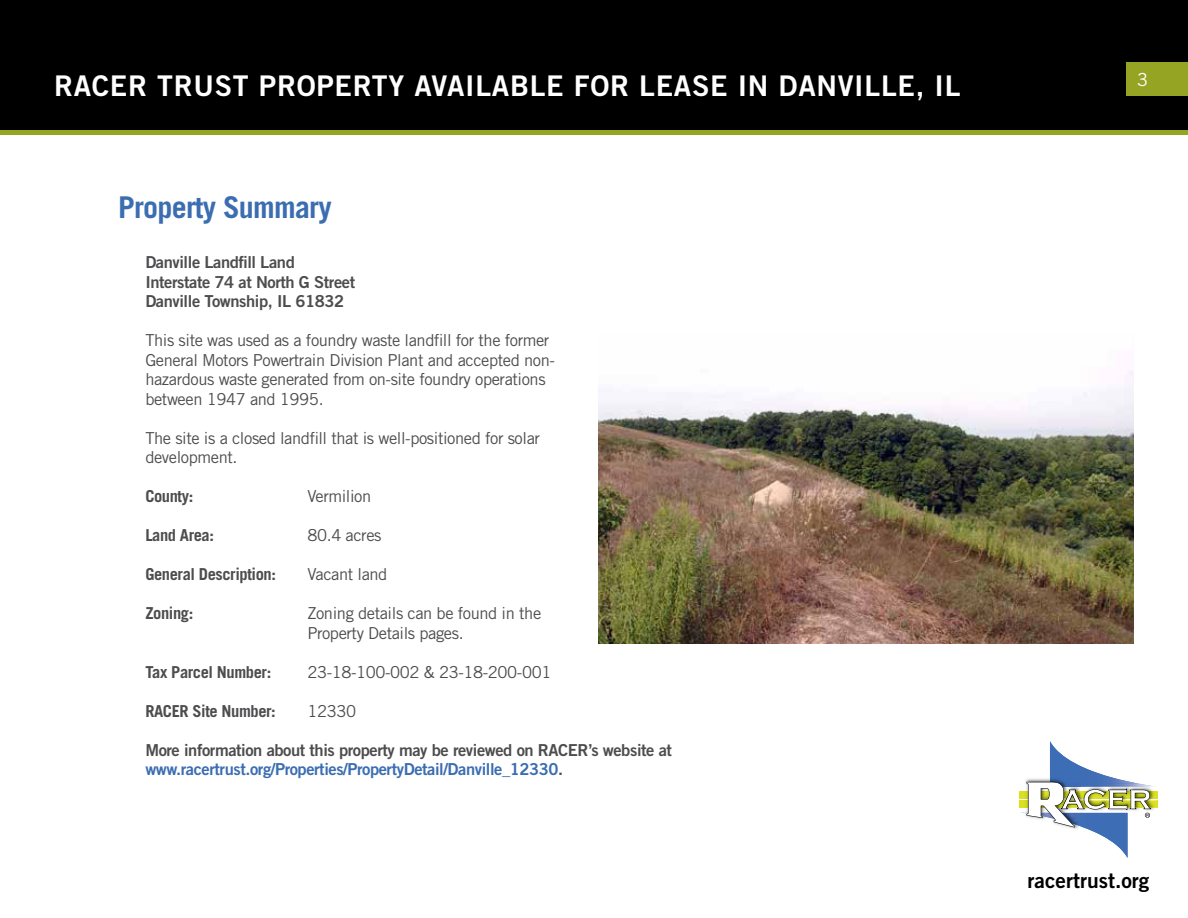
<style>
.page{position:relative;width:1188px;height:918px;background:#fff}
.page>*{position:absolute;margin:0;border:0;box-sizing:border-box;transform-origin:0 0}
.t1{font:700 30px "Trade Gothic LT Std";letter-spacing:-.025em;color:#3b6db1}
.t2{font:28.5px "Trade Gothic LT Std Bd 2";letter-spacing:.025em;color:#fff}
.t3{font:21px "Trade Gothic LT Std Bd 2";color:#000}
.t4{font:18px "Trade Gothic LT Std";color:#fff}
.t5{font:16.5px/19.5px "Trade Gothic LT Std";letter-spacing:-.025em;color:#4d4d4f}
.t6{font:16.5px/19.5px "Trade Gothic LT Std Bd 2";letter-spacing:-.025em;color:#4d4d4f}
.t7{font:700 16.5px "Trade Gothic LT Std";letter-spacing:-.025em;color:#4d4d4f}
.s1{color:#3b6db1}
</style>
<div class="page">
<div style="left:1px;top:1px;width:1186px;height:131px;background:#000"></div>
<div style="left:0;top:0;width:1188px;height:133px;border:2px solid #000"></div>
<div style="left:1126px;top:62px;width:62px;height:34px;background:#96a424"></div>
<div style="left:0;top:130px;width:1188px;height:5px;background:#96a424"></div>
<div style="left:1019px;top:791px;width:139px;height:7px;background:#dbe120"></div>
<div style="left:1019px;top:801px;width:139px;height:7px;background:#dbe120"></div>
<svg style="left:1021px;top:741px;width:137px;height:117px"></svg>
<img style="left:598px;top:370px;width:536px;height:273px">
<h2 class="t2" style="left:54px;top:68px;width:908px">RACER TRUST PROPERTY AVAILABLE FOR LEASE IN DANVILLE, IL</h2>
<h1 class="t1" style="left:118px;top:189px;width:215px">Property Summary</h1>
<p class="t6" style="left:145px;top:252px;width:211px">Danville Landfill Land<br>Interstate 74 at North G Street<br>Danville Township, IL 61832</p>
<p class="t5" style="left:145px;top:331px;width:411px">This site was used as a foundry waste landfill for the former General Motors Powertrain Division Plant and accepted non&shy;hazardous waste generated from on-site foundry operations between 1947 and 1995.</p>
<p class="t5" style="left:145px;top:428px;width:396px">The site is a closed landfill that is well-positioned for solar development.</p>
<p class="t7" style="left:145px;top:486px;width:49px">County:</p>
<p class="t5" style="left:307px;top:487px;width:65px">Vermilion</p>
<p class="t7" style="left:145px;top:525px;width:70px">Land Area:</p>
<p class="t5" style="left:307px;top:526px;width:76px">80.4 acres</p>
<p class="t7" style="left:145px;top:564px;width:132px">General Description:</p>
<p class="t5" style="left:307px;top:565px;width:82px">Vacant land</p>
<p class="t7" style="left:145px;top:603px;width:49px">Zoning:</p>
<p class="t5" style="left:307px;top:604px;width:235px">Zoning details can be found in the<br>Property Details pages.</p>
<p class="t7" style="left:145px;top:662px;width:127px">Tax Parcel Number:</p>
<p class="t5" style="left:307px;top:662px;width:246px">23-18-100-002 &amp; 23-18-200-001</p>
<p class="t7" style="left:145px;top:701px;width:132px">RACER Site Number:</p>
<p class="t5" style="left:307px;top:701px;width:50px">12330</p>
<p class="t6" style="left:145px;top:740px;width:528px">More information about this property may be reviewed on RACER’s website at <span class="s1">www.racertrust.org/Properties/PropertyDetail/Danville_12330</span>.</p>
<p class="t4" style="left:1137px;top:68px;width:12px">3</p>
<p class="t3" style="left:1028px;top:867px;width:123px">racertrust.org</p>
</div>
